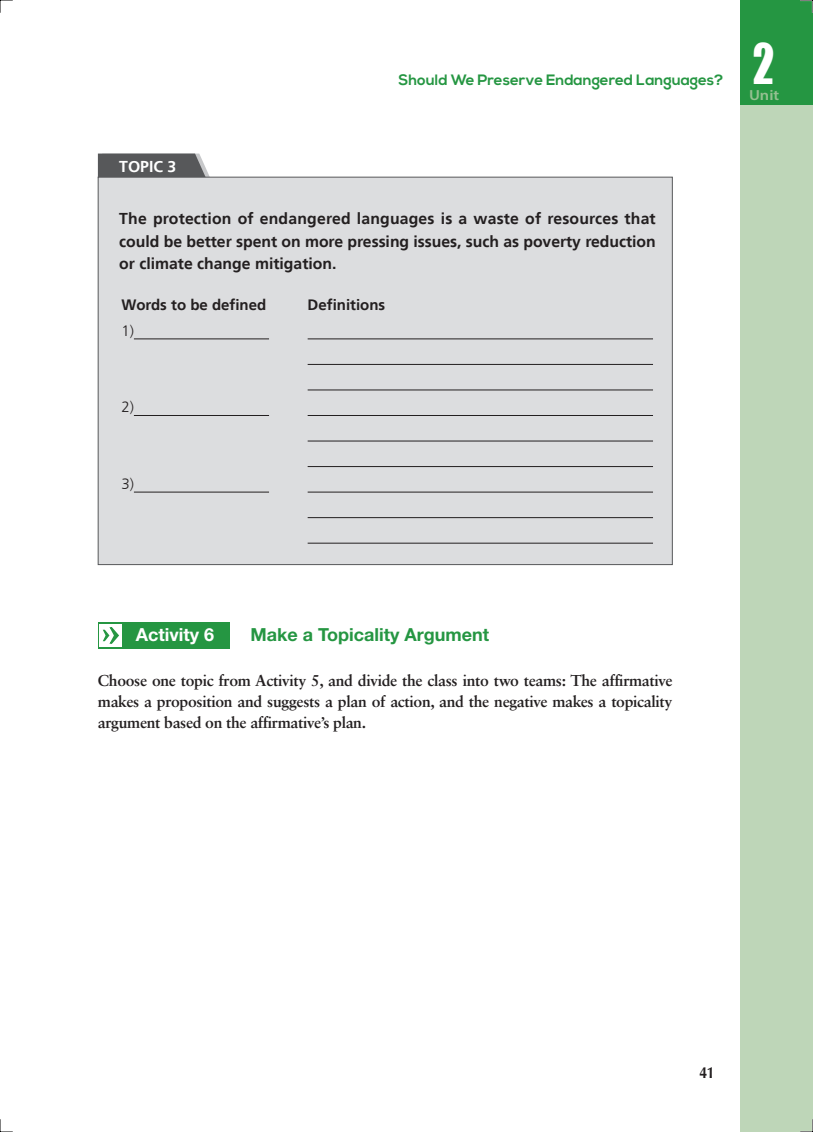
<style>
.page{position:relative;width:813px;height:1132px;background:#fff}
.page>*{position:absolute;margin:0;border:0;box-sizing:border-box;transform-origin:0 0}
.t1{font:51.3px "Impact";color:#fff;scale:.83 1}
.t2{font:700 18px "Helvetica Neue";color:#259642}
.t3{font:700 18px "Helvetica Neue";color:#fff}
.t4{font:700 15.75px/21px "Sabon LT Std";letter-spacing:-.02em;color:#231f20;text-align:justify}
.t5{font:700 15.75px/22.5px "Frutiger LT";color:#231f20;text-align:justify}
.t6{font:700 15.75px "Frutiger LT";color:#fff}
.t7{font:700 15.75px "Optima";color:#231f20;scale:.9 1}
.t8{font:700 15px "Nexa";color:#259642}
.t9{font:700 15px "Frutiger LT";color:#231f20}
.t10{font:300 15px "Frutiger LT";color:#231f20}
.t11{font:600 14.7px "Myriad Pro";color:#95c091;scale:1.12 1}
</style>
<div class="page">
<div style="left:740px;top:0;width:72px;height:1131px;background:#bed6b8"></div>
<div style="left:740px;top:0;width:72px;height:104px;background:#259642"></div>
<svg style="left:98px;top:153px;width:112px;height:24px;background:#666769"></svg>
<div style="left:98px;top:177px;width:574px;height:387px;background:#dcdddf;border:1px solid #57585a"></div>
<hr style="left:134px;top:338px;width:135px;height:1px;background:#231f20">
<hr style="left:307px;top:338px;width:345px;height:1px;background:#231f20">
<hr style="left:307px;top:364px;width:345px;height:1px;background:#231f20">
<hr style="left:307px;top:389px;width:345px;height:1px;background:#231f20">
<hr style="left:134px;top:415px;width:135px;height:1px;background:#231f20">
<hr style="left:307px;top:415px;width:345px;height:1px;background:#231f20">
<hr style="left:307px;top:440px;width:345px;height:1px;background:#231f20">
<hr style="left:307px;top:466px;width:345px;height:1px;background:#231f20">
<hr style="left:134px;top:491px;width:135px;height:1px;background:#231f20">
<hr style="left:307px;top:491px;width:345px;height:1px;background:#231f20">
<hr style="left:307px;top:517px;width:345px;height:1px;background:#231f20">
<hr style="left:307px;top:542px;width:345px;height:1px;background:#231f20">
<div style="left:98px;top:622px;width:132px;height:26px;background:#259642"></div>
<div style="left:99px;top:624px;width:23px;height:23px;background:#fff"></div>
<svg style="left:103px;top:627px;width:16px;height:17px"></svg>
<svg style="left:0;top:0;width:13px;height:13px"></svg>
<svg style="left:0;top:1119px;width:13px;height:13px"></svg>
<svg style="left:800px;top:0;width:13px;height:14px"></svg>
<svg style="left:798px;top:1117px;width:15px;height:15px"></svg>
<p class="t6" style="left:119px;top:157px;width:58px">Topic 3</p>
<p class="t8" style="left:398px;top:71px;width:326px">Should We Preserve Endangered Languages?</p>
<p class="t5" style="left:119px;top:207px;width:537px">The protection of endangered languages is a waste of resources that could be better spent on more pressing issues, such as poverty reduction or climate change mitigation.</p>
<p class="t9" style="left:121px;top:296px;width:146px">Words to be defined</p>
<p class="t9" style="left:307px;top:296px;width:79px">Definitions</p>
<p class="t10" style="left:121px;top:322px;width:14px">1)</p>
<p class="t10" style="left:121px;top:398px;width:14px">2)</p>
<p class="t10" style="left:121px;top:475px;width:14px">3)</p>
<p class="t1" style="left:752px;top:24px;width:27px">2</p>
<p class="t11" style="left:748px;top:86px;width:29px">Unit</p>
<p class="t3" style="left:136px;top:623px;width:80px">Activity 6</p>
<p class="t2" style="left:250px;top:623px;width:240px">Make a Topicality Argument</p>
<p class="t4" style="left:98px;top:669px;width:575px">Choose one topic from Activity 5, and divide the class into two teams: The affirmative makes a proposition and suggests a plan of action, and the negative makes a topicality argument based on the affirmative’s plan.</p>
<p class="t7" style="left:699px;top:1062px;width:19px">41</p>
</div>
